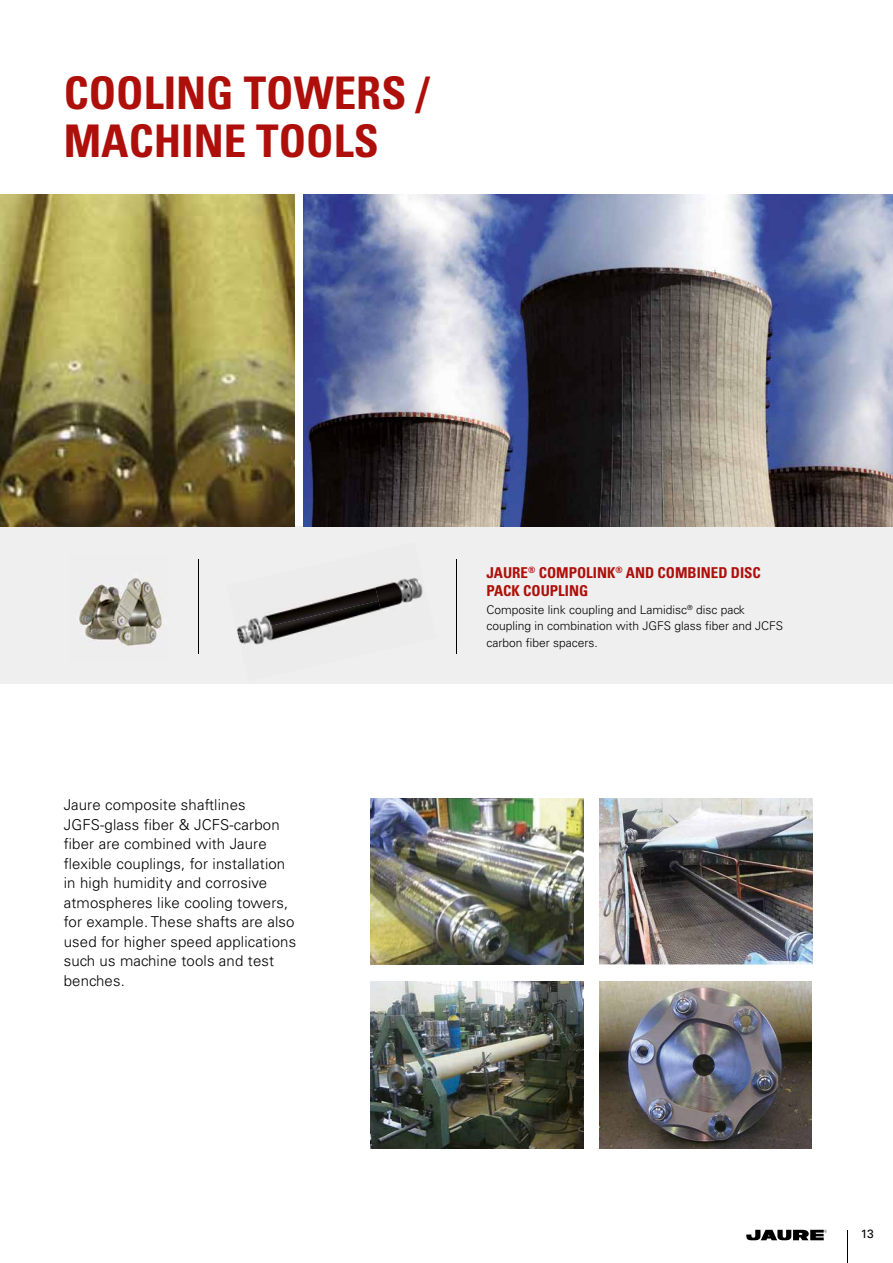
<style>
.page{position:relative;width:893px;height:1263px;background:#fff}
.page>*{position:absolute;margin:0;border:0;box-sizing:border-box;transform-origin:0 0}
.t1{font:700 condensed 45px/48px "Univers LT Std";color:#ae0f0a}
.t2{font:300 15px/19.5px "Univers LT Std";letter-spacing:.01em;color:#000}
.t3{font:700 condensed 15px/18px "Univers LT Std";color:#ae0f0a}
.t4{font:300 12px/16.5px "Univers LT Std";color:#000}
.t5{font:12px "Univers LT Std";color:#000}
</style>
<div class="page">
<div style="left:0;top:526px;width:893px;height:157px;background:#efeff0"></div>
<img style="left:0;top:194px;width:295px;height:332px">
<img style="left:303px;top:194px;width:590px;height:332px">
<img style="left:599px;top:981px;width:212px;height:167px">
<img style="left:371px;top:981px;width:212px;height:167px">
<img style="left:600px;top:798px;width:212px;height:166px">
<img style="left:371px;top:798px;width:212px;height:167px">
<img style="left:236px;top:589px;width:131px;height:42px">
<img style="left:367px;top:577px;width:56px;height:31px">
<img style="left:237px;top:601px;width:153px;height:44px">
<img style="left:79px;top:578px;width:83px;height:69px">
<hr style="left:456px;top:559px;width:1px;height:95px;background:#000">
<hr style="left:198px;top:559px;width:1px;height:95px;background:#000">
<svg style="left:746px;top:1230px;width:81px;height:10px"></svg>
<hr style="left:847px;top:1230px;width:1px;height:33px;background:#000">
<h1 class="t1" style="left:64px;top:69px;width:367px">COOLING TOWERS /<br>MACHINE TOOLS</h1>
<p class="t2" style="left:64px;top:795px;width:234px">Jaure composite shaftlines<br>JGFS-glass fiber &amp; JCFS-carbon fiber are combined with Jaure flexible couplings, for installation in high humidity and corrosive atmospheres like cooling towers, for example. These shafts are also used for higher speed applications such us machine tools and test benches.</p>
<p class="t3" style="left:486px;top:563px;width:276px">JAURE<sup>®</sup> COMPOLINK<sup>®</sup> AND COMBINED DISC<br>PACK COUPLING</p>
<p class="t4" style="left:486px;top:601px;width:298px">Composite link coupling and Lamidisc<sup>®</sup> disc pack coupling in combination with JGFS glass fiber and JCFS carbon fiber spacers.</p>
<p class="t5" style="left:861px;top:1227px;width:15px">13</p>
</div>
